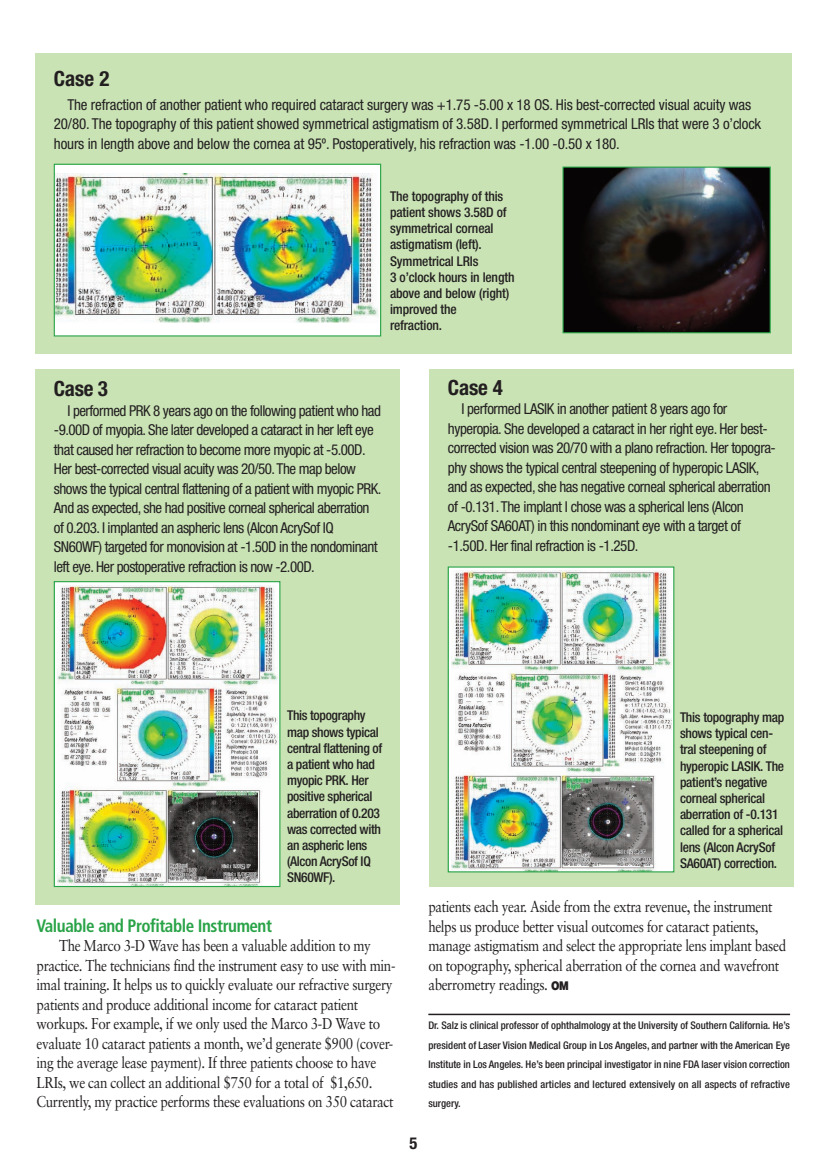
<style>
.page{position:relative;width:824px;height:1175px;background:#fff}
.page>*{position:absolute;margin:0;border:0;box-sizing:border-box;transform-origin:0 0}
.t1{font:700 condensed 21px "Helvetica Neue";letter-spacing:-.005em;color:#231f20}
.t2{font:700 condensed 18px "Frutiger";letter-spacing:-.025em;color:#29a347;scale:.95 1}
.t3{font:700 condensed 16.5px "Helvetica Neue";color:#231f20}
.t4{font:15.75px/19.5px "Sabon";letter-spacing:-.03em;color:#231f20;scale:.85 1}
.t5{font:condensed 15px/19.5px "Helvetica Neue";letter-spacing:-.03em;color:#231f20}
.t6{font:condensed 15px/19.5px "Helvetica Neue";letter-spacing:-.01em;color:#231f20}
.t7{font:500 condensed 13.5px/16.2px "Helvetica Neue";letter-spacing:-.02em;color:#231f20}
.t8{font:500 condensed 10.5px/19.5px "Helvetica Neue";letter-spacing:.01em;color:#231f20;text-align:justify}
.s1{font-family:"Helvetica";font-weight:900;font-size:12px}
</style>
<div class="page">
<hr style="left:428px;top:1013px;width:362px;height:2px;background:#231f20">
<div style="left:35px;top:53px;width:756px;height:300px;background:#c9e3b5"></div>
<div style="left:55px;top:165px;width:325px;height:170px;background:#fff"></div>
<img style="left:56px;top:173px;width:322px;height:149px">
<div style="left:54px;top:164px;width:327px;height:172px;border:1px solid #29a347"></div>
<div style="left:35px;top:369px;width:365px;height:536px;background:#c9e3b5"></div>
<img style="left:57px;top:585px;width:221px;height:300px">
<div style="left:54px;top:581px;width:226px;height:306px;border:1px solid #29a347"></div>
<div style="left:429px;top:369px;width:364px;height:517px;background:#c9e3b5"></div>
<img style="left:451px;top:570px;width:220px;height:300px">
<div style="left:447px;top:566px;width:227px;height:306px;border:1px solid #29a347"></div>
<img style="left:564px;top:168px;width:204px;height:163px">
<div style="left:562px;top:166px;width:208px;height:167px;border:1px solid #29a347"></div>
<h1 class="t1" style="left:54px;top:71px;width:57px">Case 2</h1>
<p class="t6" style="left:54px;top:96px;width:708px;text-indent:14px">The refraction of another patient who required cataract surgery was +1.75 -5.00 x 18 OS. His best-corrected visual acuity was<br>20/80. The topography of this patient showed symmetrical astigmatism of 3.58D. I performed symmetrical LRIs that were 3 o’clock hours in length above and below the cornea at 95º. Postoperatively, his refraction was -1.00 -0.50 x 180.</p>
<p class="t7" style="left:390px;top:189px;width:126px">The topography of this patient shows 3.58D of symmetrical corneal astigmatism (left).<br>Symmetrical LRIs<br>3 o’clock hours in length above and below (right) improved the<br>refraction.</p>
<h1 class="t1" style="left:54px;top:381px;width:56px">Case 3</h1>
<p class="t5" style="left:54px;top:402px;width:329px;text-indent:14px">I performed PRK 8 years ago on the following patient who had -9.00D of myopia. She later developed a cataract in her left eye that caused her refraction to become more myopic at -5.00D.<br>Her best-corrected visual acuity was 20/50.The map below shows the typical central flattening of a patient with myopic PRK.<br>And as expected, she had positive corneal spherical aberration of 0.203. I implanted an aspheric lens (Alcon AcrySof IQ SN60WF) targeted for monovision at -1.50D in the nondominant left eye. Her postoperative refraction is now -2.00D.</p>
<h1 class="t1" style="left:448px;top:379px;width:57px">Case 4</h1>
<p class="t5" style="left:448px;top:400px;width:329px;text-indent:14px">I performed LASIK in another patient 8 years ago for hyperopia. She developed a cataract in her right eye. Her best&shy;corrected vision was 20/70 with a plano refraction. Her topogra&shy;phy shows the typical central steepening of hyperopic LASIK, and as expected, she has negative corneal spherical aberration of -0.131.The implant I chose was a spherical lens (Alcon AcrySof SA60AT) in this nondominant eye with a target of -1.50D. Her final refraction is -1.25D.</p>
<p class="t7" style="left:287px;top:708px;width:97px">This topography map shows typical central flattening of a patient who had myopic PRK. Her positive spherical aberration of 0.203 was corrected with an aspheric lens (Alcon AcrySof IQ<br>SN60WF).</p>
<p class="t2" style="left:37px;top:918px;width:249px">Valuable and Profitable Instrument</p>
<p class="t4" style="left:37px;top:937px;width:423px;text-indent:23px">The Marco 3-D Wave has been a valuable addition to my practice. The technicians find the instrument easy to use with min&shy;imal training. It helps us to quickly evaluate our refractive surgery patients and produce additional income for cataract patient workups. For example, if we only used the Marco 3-D Wave to evaluate 10 cataract patients a month, we’d generate $900 (cover&shy;ing the average lease payment). If three patients choose to have LRIs, we can collect an additional $750 for a total of $1,650.<br>Currently, my practice performs these evaluations on 350 cataract</p>
<p class="t7" style="left:680px;top:710px;width:106px">This topography map shows typical cen&shy;tral steepening of hyperopic LASIK. The patient’s negative corneal spherical aberration of -0.131 called for a spherical lens (Alcon AcrySof<br>SA60AT) correction.</p>
<p class="t3" style="left:409px;top:1137px;width:9px">5</p>
<p class="t4" style="left:428px;top:898px;width:422px">patients each year. Aside from the extra revenue, the instrument helps us produce better visual outcomes for cataract patients, manage astigmatism and select the appropriate lens implant based on topography, spherical aberration of the cornea and wavefront aberrometry readings. <span class="s1">OM</span></p>
<p class="t8" style="left:428px;top:1016px;width:363px">Dr. Salz is clinical professor of ophthalmology at the University of Southern California. He’s president of Laser Vision Medical Group in Los Angeles, and partner with the American Eye Institute in Los Angeles. He’s been principal investigator in nine FDA laser vision correction studies and has published articles and lectured extensively on all aspects of refractive surgery.</p>
</div>
